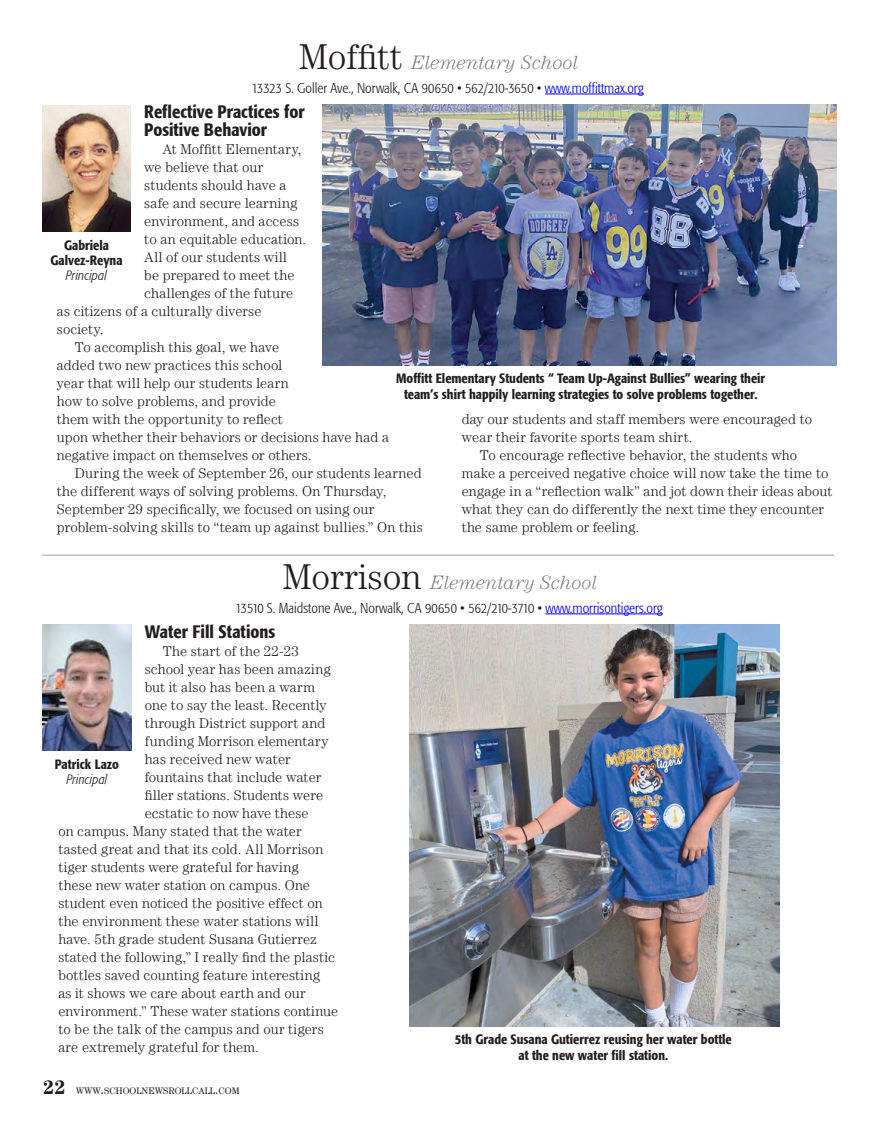
<style>
.page{position:relative;width:878px;height:1121px;background:#fff}
.page>*{position:absolute;margin:0;border:0;box-sizing:border-box;transform-origin:0 0}
.t1{font:italic 300 19.5px "Century LT";letter-spacing:-.005em;color:#808285}
.t2{font:500 condensed 18px/18px "Formata";color:#231f20}
.t3{font:300 14.25px/18px "Century LT";letter-spacing:.01em;color:#231f20}
.t4{font:300 condensed 14.25px "Formata";color:#221f20}
.t5{font:500 condensed 13.5px/16.5px "Formata";color:#231f20;text-align:center}
.t6{font:italic 300 condensed 13.5px "Formata";letter-spacing:.005em;color:#231f20}
.t7{font:9.45px "Century LT";color:#231f20}
.s1{font-style:normal;font-size:36px;color:#231f20}
.s2{color:#00f}
.s3{font-weight:700;font-size:19.5px}
.s4{font-size:13.5px}
</style>
<div class="page">
<hr style="left:545px;top:613px;width:117px;height:1px;background:#00f">
<img style="left:43px;top:624px;width:88px;height:126px">
<img style="left:410px;top:624px;width:369px;height:403px">
<hr style="left:545px;top:94px;width:98px;height:1px;background:#00f">
<img style="left:42px;top:105px;width:89px;height:126px">
<img style="left:323px;top:104px;width:513px;height:262px">
<hr style="left:42px;top:554px;width:792px;height:2px;background:#bcbec0">
<h1 class="t1" style="left:299px;top:51px;width:281px"><span class="s1">Moffitt</span> Elementary School</h1>
<p class="t4" style="left:252px;top:80px;width:393px">13323 S. Goller Ave., Norwalk, CA 90650 • 562/210-3650 • <span class="s2">www.moffittmax.org</span></p>
<p class="t2" style="left:144px;top:102px;width:162px">Reflective Practices for<br>Positive Behavior</p>
<p class="t3" style="left:162px;top:140px;width:141px">At Moffitt Elementary,</p>
<p class="t3" style="left:144px;top:158px;width:121px">we believe that our</p>
<p class="t3" style="left:144px;top:176px;width:143px">students should have a</p>
<p class="t3" style="left:144px;top:194px;width:155px">safe and secure learning</p>
<p class="t3" style="left:144px;top:212px;width:156px">environment, and access</p>
<p class="t3" style="left:144px;top:230px;width:163px">to an equitable education.</p>
<p class="t3" style="left:144px;top:248px;width:144px">All of our students will</p>
<p class="t3" style="left:144px;top:266px;width:152px">be prepared to meet the</p>
<p class="t3" style="left:144px;top:284px;width:150px">challenges of the future</p>
<p class="t3" style="left:57px;top:302px;width:206px">as citizens of a culturally diverse</p>
<p class="t3" style="left:57px;top:320px;width:48px">society.</p>
<p class="t3" style="left:75px;top:338px;width:206px">To accomplish this goal, we have</p>
<p class="t3" style="left:57px;top:356px;width:227px">added two new practices this school</p>
<p class="t3" style="left:57px;top:374px;width:233px">year that will help our students learn</p>
<p class="t3" style="left:57px;top:392px;width:220px">how to solve problems, and provide</p>
<p class="t3" style="left:57px;top:410px;width:228px">them with the opportunity to reflect</p>
<p class="t3" style="left:57px;top:428px;width:333px">upon whether their behaviors or decisions have had a</p>
<p class="t3" style="left:57px;top:446px;width:256px">negative impact on themselves or others.</p>
<p class="t3" style="left:75px;top:464px;width:348px">During the week of September 26, our students learned</p>
<p class="t3" style="left:57px;top:482px;width:331px">the different ways of solving problems. On Thursday,</p>
<p class="t3" style="left:57px;top:500px;width:319px">September 29 specifically, we focused on using our</p>
<p class="t3" style="left:57px;top:518px;width:367px">problem-solving skills to “team up against bullies.” On this</p>
<p class="t5" style="left:50px;top:237px;width:73px;line-height:15px">Gabriela<br>Galvez-Reyna</p>
<p class="t6" style="left:66px;top:267px;width:42px">Principal</p>
<p class="t5" style="left:396px;top:369px;width:370px">Moffitt Elementary Students “ Team Up-Against Bullies” wearing their team’s shirt happily learning strategies to solve problems together.</p>
<p class="t3" style="left:461px;top:410px;width:352px">day our students and staff members were encouraged to wear their favorite sports team shirt.</p>
<p class="t3" style="left:461px;top:446px;width:372px;text-indent:18px">To encourage reflective behavior, the students who make a perceived negative choice will now take the time to engage in a “reflection walk” and jot down their ideas about what they can do differently the next time they encounter the same problem or feeling.</p>
<h1 class="t1" style="left:283px;top:571px;width:316px"><span class="s1">Morrison</span> Elementary School</h1>
<p class="t4" style="left:235px;top:599px;width:429px">13510 S. Maidstone Ave., Norwalk, CA 90650 • 562/210-3710 • <span class="s2">www.morrisontigers.org</span></p>
<p class="t2" style="left:145px;top:622px;width:132px">Water Fill Stations</p>
<p class="t3" style="left:163px;top:641px;width:138px">The start of the 22-23</p>
<p class="t3" style="left:145px;top:659px;width:188px">school year has been amazing</p>
<p class="t3" style="left:145px;top:677px;width:172px">but it also has been a warm</p>
<p class="t3" style="left:145px;top:695px;width:183px">one to say the least. Recently</p>
<p class="t3" style="left:145px;top:713px;width:182px">through District support and</p>
<p class="t3" style="left:145px;top:731px;width:185px">funding Morrison elementary</p>
<p class="t3" style="left:145px;top:749px;width:147px">has received new water</p>
<p class="t3" style="left:145px;top:767px;width:178px">fountains that include water</p>
<p class="t3" style="left:145px;top:785px;width:180px">filler stations. Students were</p>
<p class="t3" style="left:145px;top:803px;width:165px">ecstatic to now have these</p>
<p class="t3" style="left:58px;top:821px;width:245px">on campus. Many stated that the water</p>
<p class="t3" style="left:58px;top:839px;width:266px">tasted great and that its cold. All Morrison</p>
<p class="t3" style="left:58px;top:857px;width:242px">tiger students were grateful for having</p>
<p class="t3" style="left:58px;top:875px;width:253px">these new water station on campus. One</p>
<p class="t3" style="left:58px;top:893px;width:266px">student even noticed the positive effect on</p>
<p class="t3" style="left:58px;top:911px;width:261px">the environment these water stations will</p>
<p class="t3" style="left:58px;top:929px;width:260px">have. 5th grade student Susana Gutierrez</p>
<p class="t3" style="left:58px;top:947px;width:278px">stated the following,” I really find the plastic</p>
<p class="t3" style="left:58px;top:965px;width:263px">bottles saved counting feature interesting</p>
<p class="t3" style="left:58px;top:983px;width:249px">as it shows we care about earth and our</p>
<p class="t3" style="left:58px;top:1001px;width:281px">environment.” These water stations continue</p>
<p class="t3" style="left:58px;top:1019px;width:267px">to be the talk of the campus and our tigers</p>
<p class="t3" style="left:58px;top:1037px;width:202px">are extremely grateful for them.</p>
<p class="t5" style="left:55px;top:755px;width:66px">Patrick Lazo</p>
<p class="t6" style="left:66px;top:771px;width:42px">Principal</p>
<p class="t7" style="left:43px;top:1085px;width:198px"><span class="s3">22</span> WWW<span class="s4">.</span>SCHOOLNEWSROLLCALL<span class="s4">.</span>COM</p>
<p class="t5" style="left:455px;top:1030px;width:278px">5th Grade Susana Gutierrez reusing her water bottle at the new water fill station.</p>
</div>
